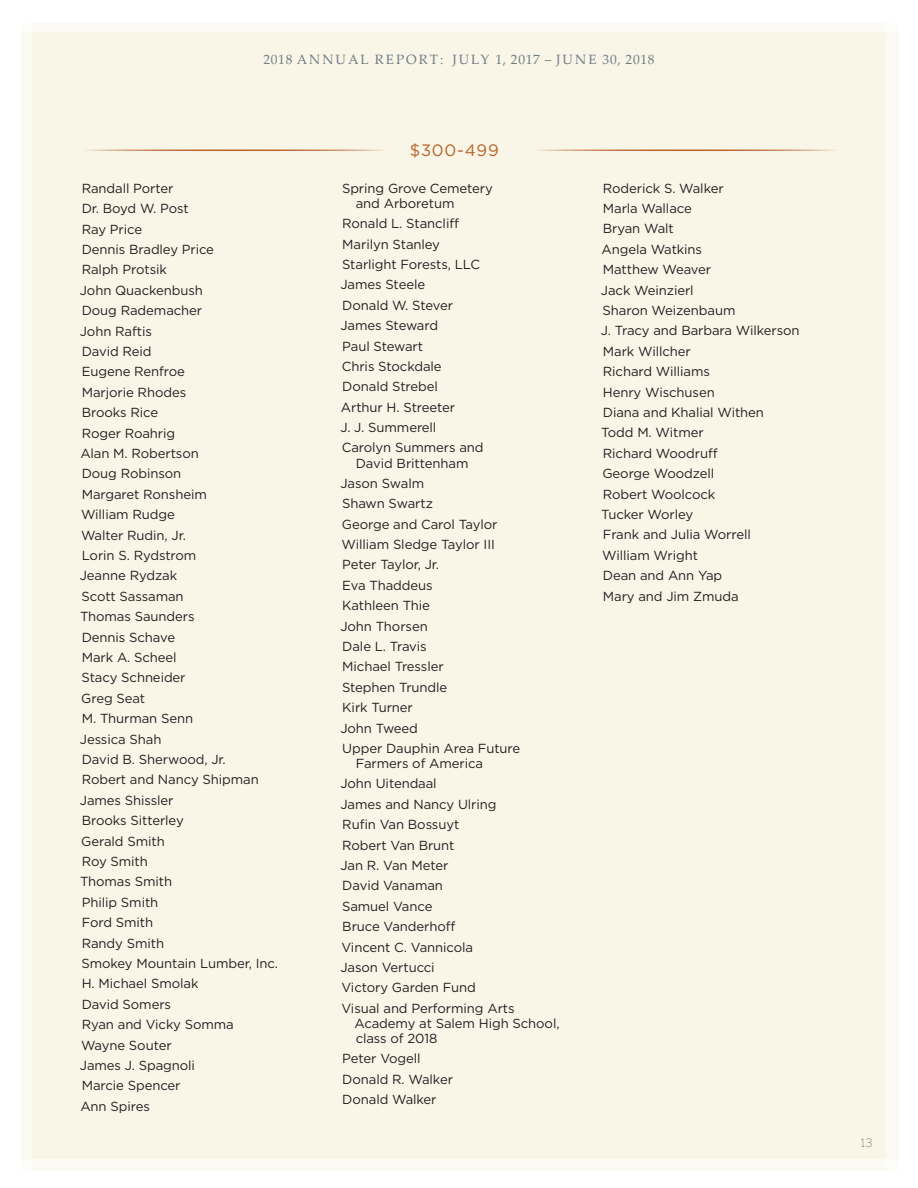
<style>
.page{position:relative;width:918px;height:1188px;background:#fff}
.page>*{position:absolute;margin:0;border:0;box-sizing:border-box;transform-origin:0 0}
.t1{font:16.5px "Gotham";letter-spacing:.05em;color:#b7622b}
.t2{font:13.5px "Palatino Linotype";letter-spacing:.145em;color:#707c84}
.t3{font:13.2px/20.4px "Gotham";letter-spacing:-.005em;color:#231f20}
.t4{font:12px "Nixie One";color:#48535b}
</style>
<div class="page">
<div style="left:21px;top:23px;width:877px;height:1148px;background:#f9f6e8"></div>
<hr style="left:82px;top:150px;width:304px;height:1px;background:#b7622b">
<hr style="left:532px;top:150px;width:304px;height:1px;background:#b7622b">
<div style="left:8px;top:0;width:24px;height:1188px;background:#fff"></div>
<div style="left:886px;top:0;width:24px;height:1188px;background:#fbfaf3"></div>
<div style="left:0;top:1159px;width:918px;height:24px;background:#fff"></div>
<div style="left:0;top:8px;width:918px;height:24px;background:#fff"></div>
<p class="t2" style="left:263px;top:50px;width:393px">2018 ANNUAL REPORT: JULY 1, 2017 – JUNE 30, 2018</p>
<p class="t1" style="left:410px;top:140px;width:90px">$300-499</p>
<p class="t3" style="left:80px;top:178px;width:200px">Randall Porter<br>Dr. Boyd W. Post<br>Ray Price<br>Dennis Bradley Price<br>Ralph Protsik<br>John Quackenbush<br>Doug Rademacher<br>John Raftis<br>David Reid<br>Eugene Renfroe<br>Marjorie Rhodes<br>Brooks Rice<br>Roger Roahrig<br>Alan M. Robertson<br>Doug Robinson<br>Margaret Ronsheim<br>William Rudge<br>Walter Rudin, Jr.<br>Lorin S. Rydstrom<br>Jeanne Rydzak<br>Scott Sassaman<br>Thomas Saunders<br>Dennis Schave<br>Mark A. Scheel<br>Stacy Schneider<br>Greg Seat<br>M. Thurman Senn<br>Jessica Shah<br>David B. Sherwood, Jr.<br>Robert and Nancy Shipman<br>James Shissler<br>Brooks Sitterley<br>Gerald Smith<br>Roy Smith<br>Thomas Smith<br>Philip Smith<br>Ford Smith<br>Randy Smith<br>Smokey Mountain Lumber, Inc.<br>H. Michael Smolak<br>David Somers<br>Ryan and Vicky Somma<br>Wayne Souter<br>James J. Spagnoli<br>Marcie Spencer<br>Ann Spires</p>
<p class="t3" style="left:356px;top:180px;width:138px;line-height:15px;text-indent:-14px">Spring Grove Cemetery and Arboretum</p>
<p class="t3" style="left:340px;top:213px;width:145px">Ronald L. Stancliff<br>Marilyn Stanley<br>Starlight Forests, LLC<br>James Steele<br>Donald W. Stever<br>James Steward<br>Paul Stewart<br>Chris Stockdale<br>Donald Strebel<br>Arthur H. Streeter<br>J. J. Summerell<br>Carolyn Summers and</p>
<p class="t3" style="left:340px;top:452px;width:181px;text-indent:15px">David Brittenham<br>Jason Swalm<br>Shawn Swartz<br>George and Carol Taylor<br>William Sledge Taylor III<br>Peter Taylor, Jr.<br>Eva Thaddeus<br>Kathleen Thie<br>John Thorsen<br>Dale L. Travis<br>Michael Tressler<br>Stephen Trundle<br>Kirk Turner<br>John Tweed<br>Upper Dauphin Area Future</p>
<p class="t3" style="left:340px;top:753px;width:176px;text-indent:15px">Farmers of America<br>John Uitendaal<br>James and Nancy Ulring<br>Rufin Van Bossuyt<br>Robert Van Brunt<br>Jan R. Van Meter<br>David Vanaman<br>Samuel Vance<br>Bruce Vanderhoff<br>Vincent C. Vannicola<br>Jason Vertucci<br>Victory Garden Fund<br>Visual and Performing Arts</p>
<p class="t3" style="left:354px;top:1015px;width:207px;line-height:15px">Academy at Salem High School, class of 2018</p>
<p class="t3" style="left:342px;top:1048px;width:112px">Peter Vogell<br>Donald R. Walker<br>Donald Walker</p>
<p class="t3" style="left:601px;top:177px;width:200px">Roderick S. Walker<br>Marla Wallace<br>Bryan Walt<br>Angela Watkins<br>Matthew Weaver<br>Jack Weinzierl<br>Sharon Weizenbaum<br>J. Tracy and Barbara Wilkerson<br>Mark Willcher<br>Richard Williams<br>Henry Wischusen<br>Diana and Khalial Withen<br>Todd M. Witmer<br>Richard Woodruff<br>George Woodzell<br>Robert Woolcock<br>Tucker Worley<br>Frank and Julia Worrell<br>William Wright<br>Dean and Ann Yap<br>Mary and Jim Zmuda</p>
<p class="t4" style="left:861px;top:1136px;width:13px">13</p>
</div>
